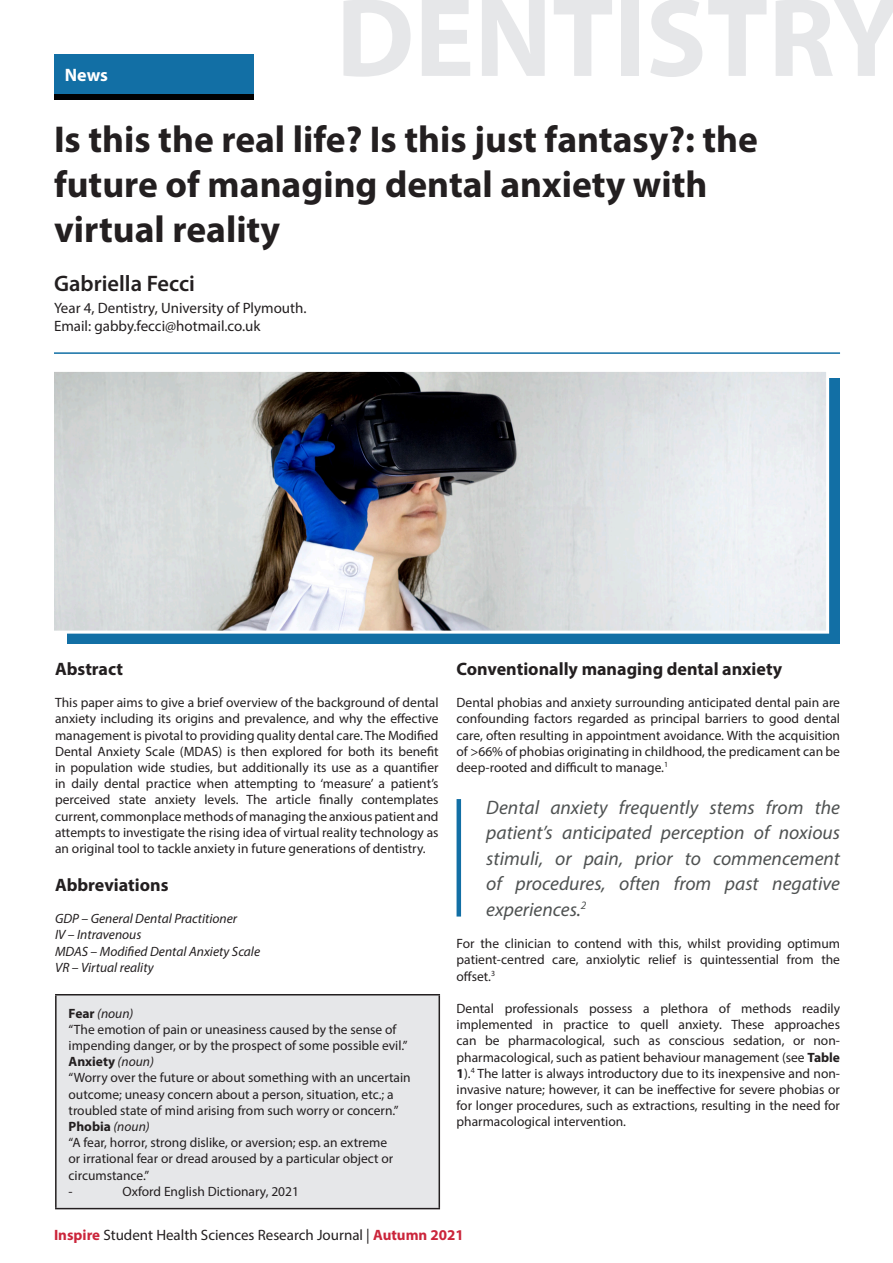
<style>
.page{position:relative;width:893px;height:1263px;background:#fff}
.page>*{position:absolute;margin:0;border:0;box-sizing:border-box;transform-origin:0 0}
.t1{font:700 112.5px "Myriad Pro";color:#e6e7e9}
.t2{font:700 37.5px/45px "Myriad Pro";color:#231f20}
.t3{font:600 22.5px "Myriad Pro";color:#231f20}
.t4{font:italic 19.5px/25.5px "Myriad Pro";color:#4f5252;text-align:justify}
.t5{font:700 18px "Myriad Pro";color:#231f20}
.t6{font:700 18px "Myriad Pro";color:#fff}
.t7{font:15px "Myriad Pro";color:#231f20}
.t8{font:13.5px/16.2px "Myriad Pro";color:#231f20;text-align:justify}
.t9{font:italic 13.5px "Myriad Pro";color:#231f20}
.t10{font:700 13.5px "Myriad Pro";color:#231f20}
.s1{font-weight:700;font-style:normal}
.s2{font-weight:400;font-style:italic}
.s3{font-weight:700}
.s4{font-weight:700;color:#cb253b}
</style>
<div class="page">
<div style="left:68px;top:378px;width:772px;height:266px;background:#126fa5"></div>
<div style="left:54px;top:60px;width:200px;height:40px;background:#000001"></div>
<div style="left:54px;top:54px;width:200px;height:40px;background:#126fa5"></div>
<div style="left:56px;top:995px;width:383px;height:213px;background:#e6e7e9"></div>
<hr style="left:55px;top:994px;width:385px;height:1px;background:#231f20">
<hr style="left:55px;top:995px;width:2px;height:213px;background:#231f20">
<hr style="left:439px;top:995px;width:1px;height:213px;background:#231f20">
<hr style="left:55px;top:1208px;width:385px;height:1px;background:#231f20">
<hr style="left:457px;top:799px;width:4px;height:117px;background:#126fa5">
<hr style="left:54px;top:352px;width:786px;height:2px;background:#126fa5">
<svg style="left:54px;top:371px;width:776px;height:264px;background:#b9bbbf"></svg>
<p class="t6" style="left:65px;top:63px;width:44px">News</p>
<p class="t1" style="left:336px;top:-35px;width:566px">DENTISTRY</p>
<p class="t2" style="left:54px;top:116px;width:705px">Is this the real life? Is this just fantasy?: the future of managing dental anxiety with</p>
<p class="t2" style="left:54px;top:206px;width:228px">virtual reality</p>
<p class="t3" style="left:54px;top:269px;width:142px">Gabriella Fecci</p>
<p class="t7" style="left:54px;top:299px;width:254px">Year 4, Dentistry, University of Plymouth.</p>
<p class="t7" style="left:54px;top:317px;width:208px">Email: gabby.fecci@hotmail.co.uk</p>
<p class="t5" style="left:55px;top:657px;width:70px">Abstract</p>
<p class="t8" style="left:55px;top:694px;width:385px">This paper aims to give a brief overview of the background of dental anxiety including its origins and prevalence, and why the effective management is pivotal to providing quality dental care. The Modified Dental Anxiety Scale (MDAS) is then explored for both its benefit in population wide studies, but additionally its use as a quantifier in daily dental practice when attempting to ‘measure’ a patient’s perceived state anxiety levels. The article finally contemplates current, commonplace methods of managing the anxious patient and attempts to investigate the rising idea of virtual reality technology as an original tool to tackle anxiety in future generations of dentistry.</p>
<p class="t5" style="left:55px;top:873px;width:115px">Abbreviations</p>
<p class="t9" style="left:55px;top:910px;width:184px">GDP – General Dental Practitioner</p>
<p class="t9" style="left:55px;top:926px;width:88px">IV – Intravenous</p>
<p class="t9" style="left:55px;top:943px;width:207px">MDAS – Modified Dental Anxiety Scale</p>
<p class="t9" style="left:55px;top:959px;width:100px">VR – Virtual reality</p>
<p class="t9" style="left:69px;top:1005px;width:66px"><span class="s1">Fear</span> (noun)</p>
<p class="t8" style="left:69px;top:1021px;width:340px">“The emotion of pain or uneasiness caused by the sense of impending danger, or by the prospect of some possible evil.”</p>
<p class="t10" style="left:69px;top:1053px;width:87px">Anxiety <span class="s2">(noun)</span></p>
<p class="t8" style="left:69px;top:1069px;width:344px;text-align:left">“Worry over the future or about something with an uncertain outcome; uneasy concern about a person, situation, etc.; a troubled state of mind arising from such worry or concern.”</p>
<p class="t10" style="left:69px;top:1118px;width:83px">Phobia <span class="s2">(noun)</span></p>
<p class="t8" style="left:69px;top:1134px;width:326px;text-align:left">“A fear, horror, strong dislike, or aversion; esp. an extreme or irrational fear or dread aroused by a particular object or circumstance.”</p>
<p class="t8" style="left:69px;top:1183px;width:6px">-</p>
<p class="t8" style="left:123px;top:1183px;width:178px">Oxford English Dictionary, 2021</p>
<p class="t5" style="left:457px;top:657px;width:327px">Conventionally managing dental anxiety</p>
<p class="t8" style="left:457px;top:694px;width:385px">Dental phobias and anxiety surrounding anticipated dental pain are confounding factors regarded as principal barriers to good dental care, often resulting in appointment avoidance. With the acquisition of &gt;66% of phobias originating in childhood, the predicament can be deep-rooted and difficult to manage.<sup>1</sup></p>
<p class="t4" style="left:486px;top:794px;width:355px">Dental anxiety frequently stems from the patient’s anticipated perception of noxious stimuli, or pain, prior to commencement of procedures, often from past negative experiences.<sup>2</sup></p>
<p class="t8" style="left:457px;top:935px;width:385px">For the clinician to contend with this, whilst providing optimum patient-centred care, anxiolytic relief is quintessential from the offset.<sup>3</sup></p>
<p class="t8" style="left:457px;top:1000px;width:385px">Dental professionals possess a plethora of methods readily implemented in practice to quell anxiety. These approaches can be pharmacological, such as conscious sedation, or non&shy;pharmacological, such as patient behaviour management (see <span class="s3">Table 1</span>).<sup>4</sup> The latter is always introductory due to its inexpensive and non&shy;invasive nature; however, it can be ineffective for severe phobias or for longer procedures, such as extractions, resulting in the need for pharmacological intervention.</p>
<p class="t7" style="left:54px;top:1226px;width:411px"><span class="s4">Inspire</span> Student Health Sciences Research Journal | <span class="s4">Autumn 2021</span></p>
</div>
